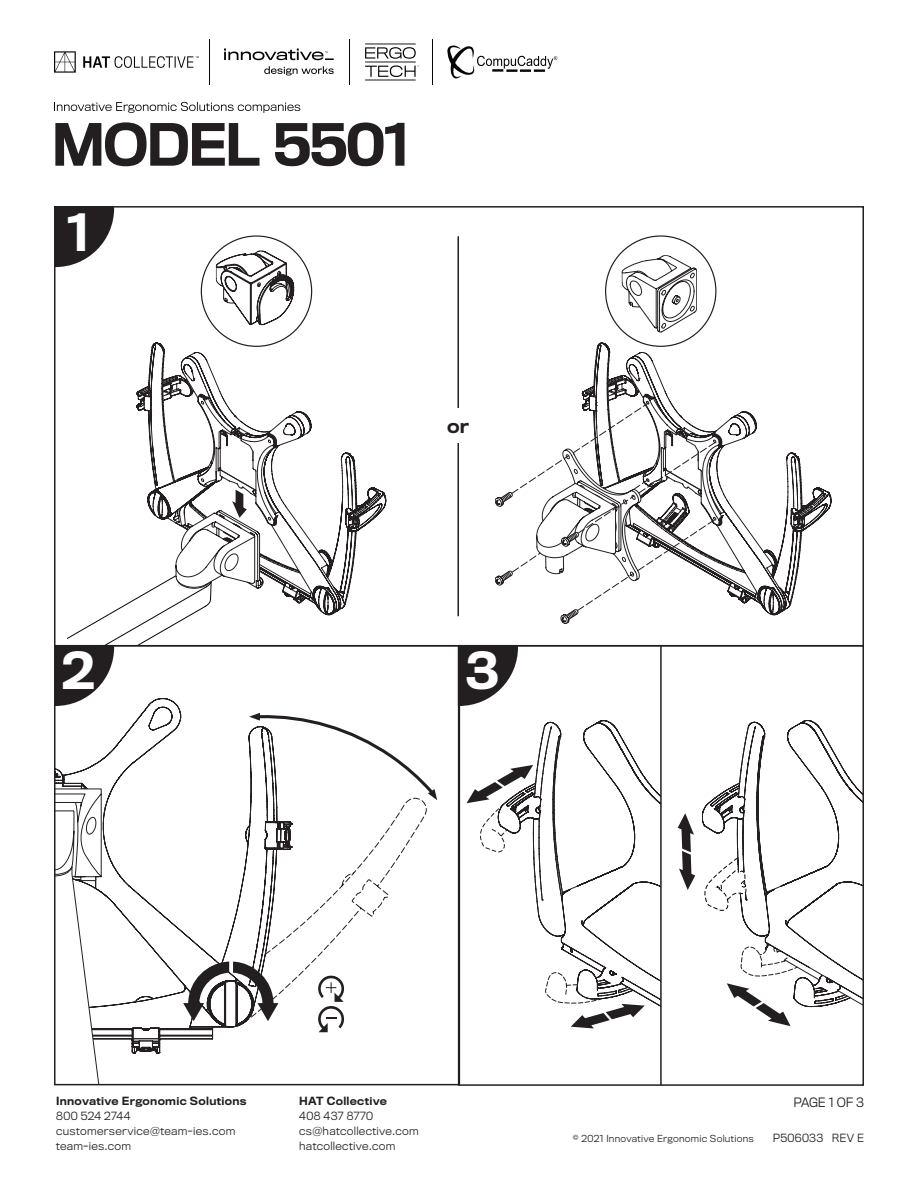
<style>
.page{position:relative;width:918px;height:1188px;background:#fff}
.page>*{position:absolute;margin:0;border:0;box-sizing:border-box;transform-origin:0 0}
.t1{font:500 54px "Titling Gothic FB";letter-spacing:-.04em;color:#231f20}
.t2{font:500 47.4px "Titling Gothic FB";color:#fff}
.t3{font:500 18px "Titling Gothic FB";color:#231f20}
.t4{font:300 12px "Titling Gothic FB";letter-spacing:-.02em;color:#231f20}
.t5{font:300 10.5px "Titling Gothic FB";letter-spacing:.03em;color:#231f20}
.t6{font:500 10.5px "Titling Gothic FB";letter-spacing:.03em;color:#231f20}
.t7{font:300 9px "Titling Gothic FB";letter-spacing:.03em;color:#231f20}
</style>
<div class="page">
<svg style="left:57px;top:706px;width:203px;height:348px"></svg>
<svg style="left:131px;top:1027px;width:28px;height:22px"></svg>
<svg style="left:57px;top:788px;width:45px;height:294px"></svg>
<svg style="left:183px;top:713px;width:254px;height:319px"></svg>
<svg style="left:148px;top:343px;width:238px;height:272px"></svg>
<svg style="left:54px;top:206px;width:60px;height:61px"></svg>
<svg style="left:54px;top:375px;width:225px;height:331px"></svg>
<hr style="left:660px;top:645px;width:2px;height:440px;background:#231f20">
<svg style="left:459px;top:720px;width:201px;height:340px"></svg>
<svg style="left:702px;top:720px;width:162px;height:340px"></svg>
<svg style="left:677px;top:813px;width:19px;height:77px"></svg>
<svg style="left:458px;top:645px;width:60px;height:61px"></svg>
<svg style="left:622px;top:255px;width:75px;height:78px"></svg>
<div style="left:201px;top:236px;width:111px;height:110px;background:#fff;border-radius:50%"></div>
<svg style="left:216px;top:250px;width:78px;height:75px"></svg>
<hr style="left:458px;top:236px;width:1px;height:380px;background:#231f20">
<div style="left:422px;top:408px;width:67px;height:35px;background:#fff"></div>
<svg style="left:594px;top:343px;width:238px;height:272px"></svg>
<svg style="left:495px;top:375px;width:229px;height:249px"></svg>
<svg style="left:365px;top:44px;width:54px;height:36px"></svg>
<svg style="left:224px;top:49px;width:110px;height:26px"></svg>
<svg style="left:54px;top:51px;width:145px;height:22px"></svg>
<hr style="left:209px;top:39px;width:1px;height:46px;background:#050504">
<hr style="left:349px;top:39px;width:1px;height:46px;background:#050504">
<hr style="left:432px;top:39px;width:1px;height:46px;background:#050504">
<svg style="left:54px;top:102px;width:246px;height:11px"></svg>
<svg style="left:447px;top:45px;width:110px;height:34px"></svg>
<p class="t1" style="left:51px;top:112px;width:360px">MODEL 5501</p>
<p class="t2" style="left:67px;top:203px;width:25px">1</p>
<p class="t3" style="left:447px;top:415px;width:23px">or</p>
<p class="t2" style="left:62px;top:642px;width:34px">2</p>
<p class="t2" style="left:465px;top:642px;width:35px">3</p>
<p class="t6" style="left:56px;top:1095px;width:192px">Innovative Ergonomic Solutions</p>
<p class="t5" style="left:56px;top:1110px;width:76px">800 524 2744</p>
<p class="t5" style="left:56px;top:1125px;width:181px">customerservice@team-ies.com</p>
<p class="t5" style="left:56px;top:1140px;width:77px">team-ies.com</p>
<p class="t6" style="left:299px;top:1095px;width:89px">HAT Collective</p>
<p class="t5" style="left:299px;top:1110px;width:75px">408 437 8770</p>
<p class="t5" style="left:299px;top:1125px;width:121px">cs@hatcollective.com</p>
<p class="t5" style="left:299px;top:1140px;width:98px">hatcollective.com</p>
<p class="t4" style="left:793px;top:1095px;width:72px">PAGE 1 OF 3</p>
<p class="t7" style="left:573px;top:1134px;width:182px">© 2021 Innovative Ergonomic Solutions</p>
<p class="t5" style="left:773px;top:1132px;width:93px">P506033 REV E</p>
</div>
